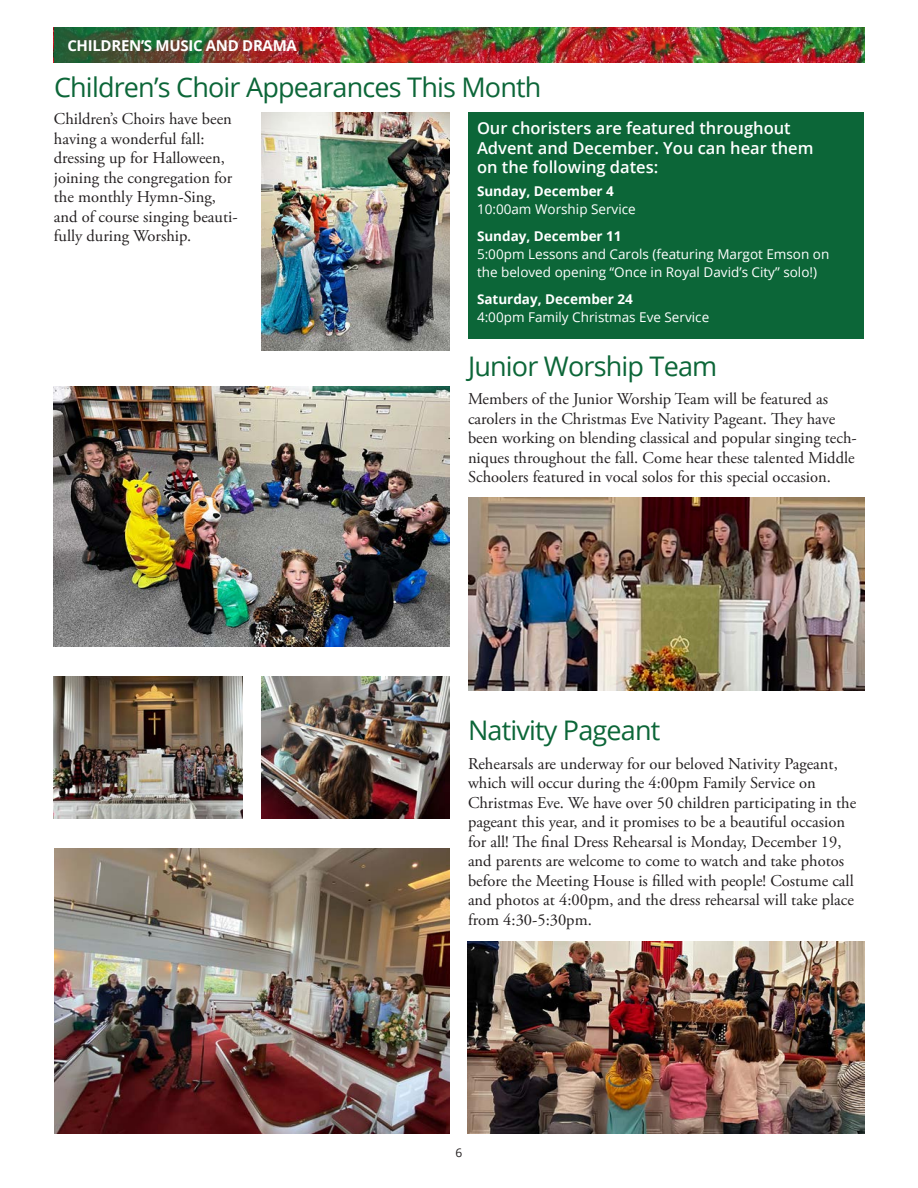
<style>
.page{position:relative;width:918px;height:1188px;background:#fff}
.page>*{position:absolute;margin:0;border:0;box-sizing:border-box;transform-origin:0 0}
._10_Head{font:27px "Open Sans";letter-spacing:-.03em;color:#0c6638}
._50_Body{font:16.5px/19.5px "Adobe Garamond Pro";color:#231f20}
._20_Subhead{font:600 16.5px/19.5px "Open Sans";color:#fff}
._00_Section_Title{font:700 15px "Open Sans";letter-spacing:-.02em;color:#fff}
._50_Body-2{font:13.5px/18px "Open Sans";color:#fff}
.t1{font:12px "Open Sans";color:#231f20}
.s1{font-weight:700}
</style>
<div class="page">
<div style="left:468px;top:112px;width:396px;height:227px;background:#0c6638"></div>
<img style="left:468px;top:498px;width:396px;height:193px">
<img style="left:54px;top:677px;width:189px;height:142px">
<img style="left:261px;top:677px;width:189px;height:142px">
<img style="left:261px;top:112px;width:189px;height:239px">
<img style="left:54px;top:387px;width:396px;height:260px">
<img style="left:54px;top:849px;width:396px;height:285px">
<img style="left:493px;top:27px;width:371px;height:36px">
<img style="left:310px;top:27px;width:183px;height:36px">
<img style="left:54px;top:27px;width:256px;height:36px">
<img style="left:468px;top:941px;width:396px;height:193px">
<p class="_00_Section_Title" style="left:67px;top:35px;width:231px">CHILDREN’S MUSIC AND DRAMA</p>
<p class="_10_Head" style="left:54px;top:69px;width:489px">Children’s Choir Appearances This Month</p>
<p class="_20_Subhead" style="left:477px;top:118px;width:338px">Our choristers are featured throughout<br>Advent and December. You can hear them on the following dates:</p>
<p class="_50_Body-2" style="left:477px;top:181px;width:160px"><span class="s1">Sunday, December 4<br></span>10:00am Worship Service</p>
<p class="_50_Body-2" style="left:477px;top:226px;width:354px"><span class="s1">Sunday, December 11<br></span>5:00pm Lessons and Carols (featuring Margot Emson on the beloved opening “Once in Royal David’s City” solo!)</p>
<p class="_50_Body-2" style="left:477px;top:289px;width:234px"><span class="s1">Saturday, December 24<br></span>4:00pm Family Christmas Eve Service</p>
<p class="_50_Body" style="left:54px;top:110px;width:185px">Children’s Choirs have been having a wonderful fall: dressing up for Halloween, joining the congregation for the monthly Hymn-Sing, and of course singing beauti&shy;fully during Worship.</p>
<p class="_10_Head" style="left:468px;top:348px;width:251px">Junior Worship Team</p>
<p class="_50_Body" style="left:468px;top:390px;width:390px">Members of the Junior Worship Team will be featured as carolers in the Christmas Eve Nativity Pageant. They have been working on blending classical and popular singing tech&shy;niques throughout the fall. Come hear these talented Middle Schoolers featured in vocal solos for this special occasion.</p>
<p class="_10_Head" style="left:468px;top:712px;width:194px">Nativity Pageant</p>
<p class="_50_Body" style="left:468px;top:754px;width:390px">Rehearsals are underway for our beloved Nativity Pageant, which will occur during the 4:00pm Family Service on Christmas Eve. We have over 50 children participating in the pageant this year, and it promises to be a beautiful occasion for all! The final Dress Rehearsal is Monday, December 19, and parents are welcome to come to watch and take photos before the Meeting House is filled with people! Costume call and photos at 4:00pm, and the dress rehearsal will take place from 4:30-5:30pm.</p>
<p class="t1" style="left:456px;top:1144px;width:8px">6</p>
</div>
